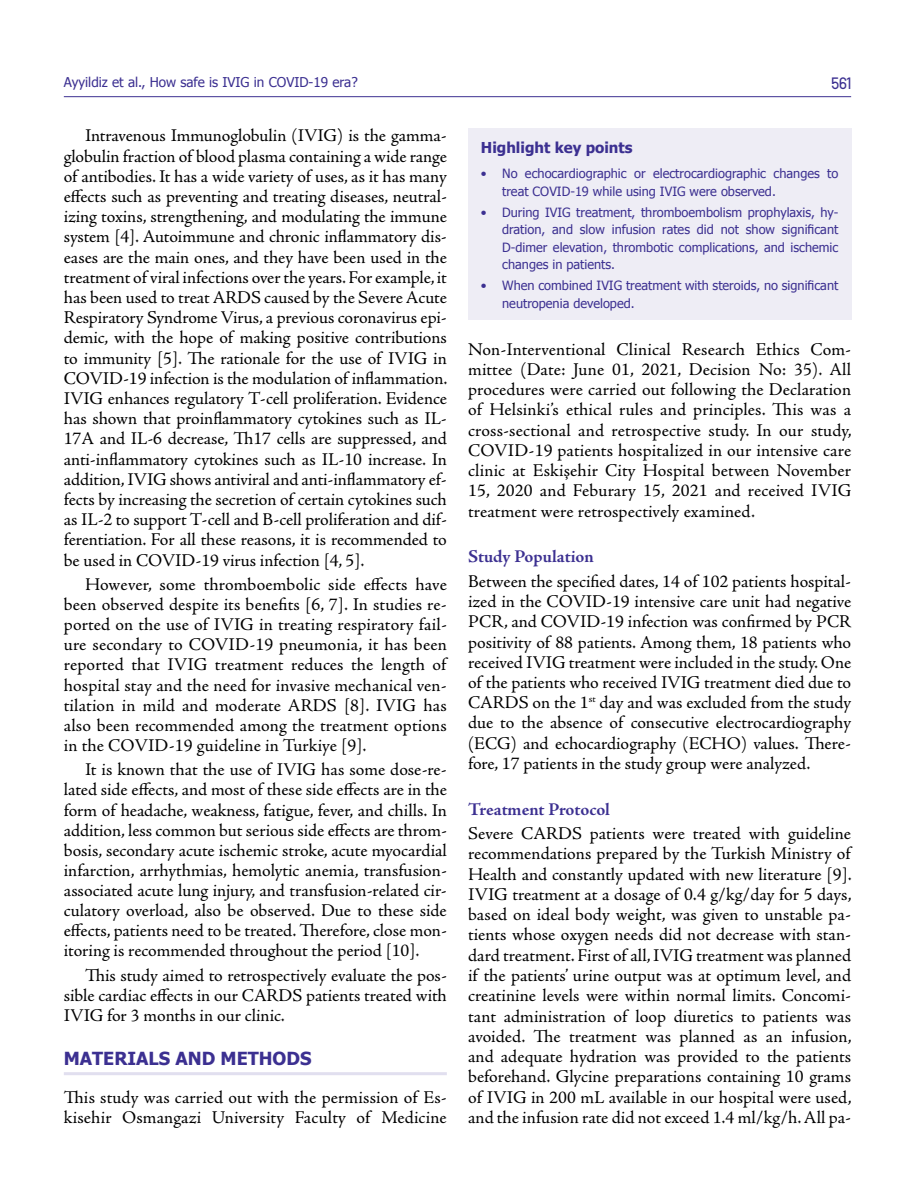
<style>
.page{position:relative;width:915px;height:1191px;background:#fff}
.page>*{position:absolute;margin:0;border:0;box-sizing:border-box;transform-origin:0 0}
.t1{font:18px/20.2px "Adobe Jenson Pro";color:#000;text-align:justify}
.t2{font:700 18px "Adobe Jenson Pro";letter-spacing:-.005em;color:#3c3091}
.t3{font:700 18px "Tahoma";color:#3c3091}
.t4{font:500 16.5px "Circula";color:#3c3091}
.t5{font:700 15px "Tahoma";color:#3c3091}
.t6{font:13.5px "Tahoma";color:#3c3091}
.t7{font:12.75px/17.2px "Tahoma";color:#3c3091}
</style>
<div class="page">
<hr style="left:64px;top:96px;width:786px;height:1px;background:#3c3091">
<hr style="left:64px;top:1072px;width:382px;height:3px;background:#e1dfef">
<div style="left:468px;top:128px;width:382px;height:192px;background:#eeedf5"></div>
<p class="t6" style="left:64px;top:73px;width:295px">Ayyildiz et al., How safe is IVIG in COVID-19 era?</p>
<p class="t4" style="left:831px;top:73px;width:21px">561</p>
<p class="t1" style="left:64px;top:126px;width:385px;text-indent:21px">Intravenous Immunoglobulin (IVIG) is the gamma&shy;globulin fraction of blood plasma containing a wide range of antibodies. It has a wide variety of uses, as it has many effects such as preventing and treating diseases, neutral&shy;izing toxins, strengthening, and modulating the immune system [4]. Autoimmune and chronic inflammatory dis&shy;eases are the main ones, and they have been used in the treatment of viral infections over the years. For example, it has been used to treat ARDS caused by the Severe Acute Respiratory Syndrome Virus, a previous coronavirus epi&shy;demic, with the hope of making positive contributions to immunity [5]. The rationale for the use of IVIG in COVID-19 infection is the modulation of inflammation.<br>IVIG enhances regulatory T-cell proliferation. Evidence has shown that proinflammatory cytokines such as IL-17A and IL-6 decrease, Th17 cells are suppressed, and anti-inflammatory cytokines such as IL-10 increase. In addition, IVIG shows antiviral and anti-inflammatory ef&shy;fects by increasing the secretion of certain cytokines such as IL-2 to support T-cell and B-cell proliferation and dif&shy;ferentiation. For all these reasons, it is recommended to be used in COVID-19 virus infection [4, 5].</p>
<p class="t1" style="left:64px;top:574px;width:384px;text-indent:21px">However, some thromboembolic side effects have been observed despite its benefits [6, 7]. In studies re&shy;ported on the use of IVIG in treating respiratory fail&shy;ure secondary to COVID-19 pneumonia, it has been reported that IVIG treatment reduces the length of hospital stay and the need for invasive mechanical ven&shy;tilation in mild and moderate ARDS [8]. IVIG has also been recommended among the treatment options in the COVID-19 guideline in Turkiye [9].</p>
<p class="t1" style="left:64px;top:760px;width:384px;text-indent:21px">It is known that the use of IVIG has some dose-re&shy;lated side effects, and most of these side effects are in the form of headache, weakness, fatigue, fever, and chills. In addition, less common but serious side effects are throm&shy;bosis, secondary acute ischemic stroke, acute myocardial infarction, arrhythmias, hemolytic anemia, transfusion&shy;associated acute lung injury, and transfusion-related cir&shy;culatory overload, also be observed. Due to these side effects, patients need to be treated. Therefore, close mon&shy;itoring is recommended throughout the period [10].</p>
<p class="t1" style="left:64px;top:965px;width:384px;text-indent:21px">This study aimed to retrospectively evaluate the pos&shy;sible cardiac effects in our CARDS patients treated with IVIG for 3 months in our clinic.</p>
<p class="t3" style="left:64px;top:1046px;width:249px">MATERIALS AND METHODS</p>
<p class="t1" style="left:64px;top:1087px;width:384px">This study was carried out with the permission of Es&shy;kisehir Osmangazi University Faculty of Medicine</p>
<p class="t5" style="left:480px;top:137px;width:153px">Highlight key points</p>
<p class="t7" style="left:502px;top:165px;width:337px;text-indent:-21px">• No echocardiographic or electrocardiographic changes to treat COVID-19 while using IVIG were observed.</p>
<p class="t7" style="left:502px;top:203px;width:337px;text-align:justify;text-indent:-21px">• During IVIG treatment, thromboembolism prophylaxis, hy&shy;dration, and slow infusion rates did not show significant D-dimer elevation, thrombotic complications, and ischemic changes in patients.</p>
<p class="t7" style="left:502px;top:277px;width:337px;text-indent:-21px">• When combined IVIG treatment with steroids, no significant neutropenia developed.</p>
<p class="t1" style="left:468px;top:339px;width:385px">Non-Interventional Clinical Research Ethics Com&shy;mittee (Date: June 01, 2021, Decision No: 35). All procedures were carried out following the Declaration of Helsinki’s ethical rules and principles. This was a cross‑sectional and retrospective study. In our study, COVID-19 patients hospitalized in our intensive care clinic at Eskişehir City Hospital between November 15, 2020 and Feburary 15, 2021 and received IVIG treatment were retrospectively examined.</p>
<p class="t2" style="left:468px;top:546px;width:127px">Study Population</p>
<p class="t1" style="left:468px;top:571px;width:384px">Between the specified dates, 14 of 102 patients hospital&shy;ized in the COVID-19 intensive care unit had negative PCR, and COVID-19 infection was confirmed by PCR positivity of 88 patients. Among them, 18 patients who received IVIG treatment were included in the study. One of the patients who received IVIG treatment died due to CARDS on the 1<sup>st</sup> day and was excluded from the study due to the absence of consecutive electrocardiography (ECG) and echocardiography (ECHO) values. There&shy;fore, 17 patients in the study group were analyzed.</p>
<p class="t2" style="left:468px;top:798px;width:143px">Treatment Protocol</p>
<p class="t1" style="left:468px;top:823px;width:385px">Severe CARDS patients were treated with guideline recommendations prepared by the Turkish Ministry of Health and constantly updated with new literature [9].<br>IVIG treatment at a dosage of 0.4 g/kg/day for 5 days, based on ideal body weight, was given to unstable pa&shy;tients whose oxygen needs did not decrease with stan&shy;dard treatment. First of all, IVIG treatment was planned if the patients’ urine output was at optimum level, and creatinine levels were within normal limits. Concomi&shy;tant administration of loop diuretics to patients was avoided. The treatment was planned as an infusion, and adequate hydration was provided to the patients beforehand. Glycine preparations containing 10 grams of IVIG in 200 mL available in our hospital were used, and the infusion rate did not exceed 1.4 ml/kg/h. All pa-</p>
</div>
